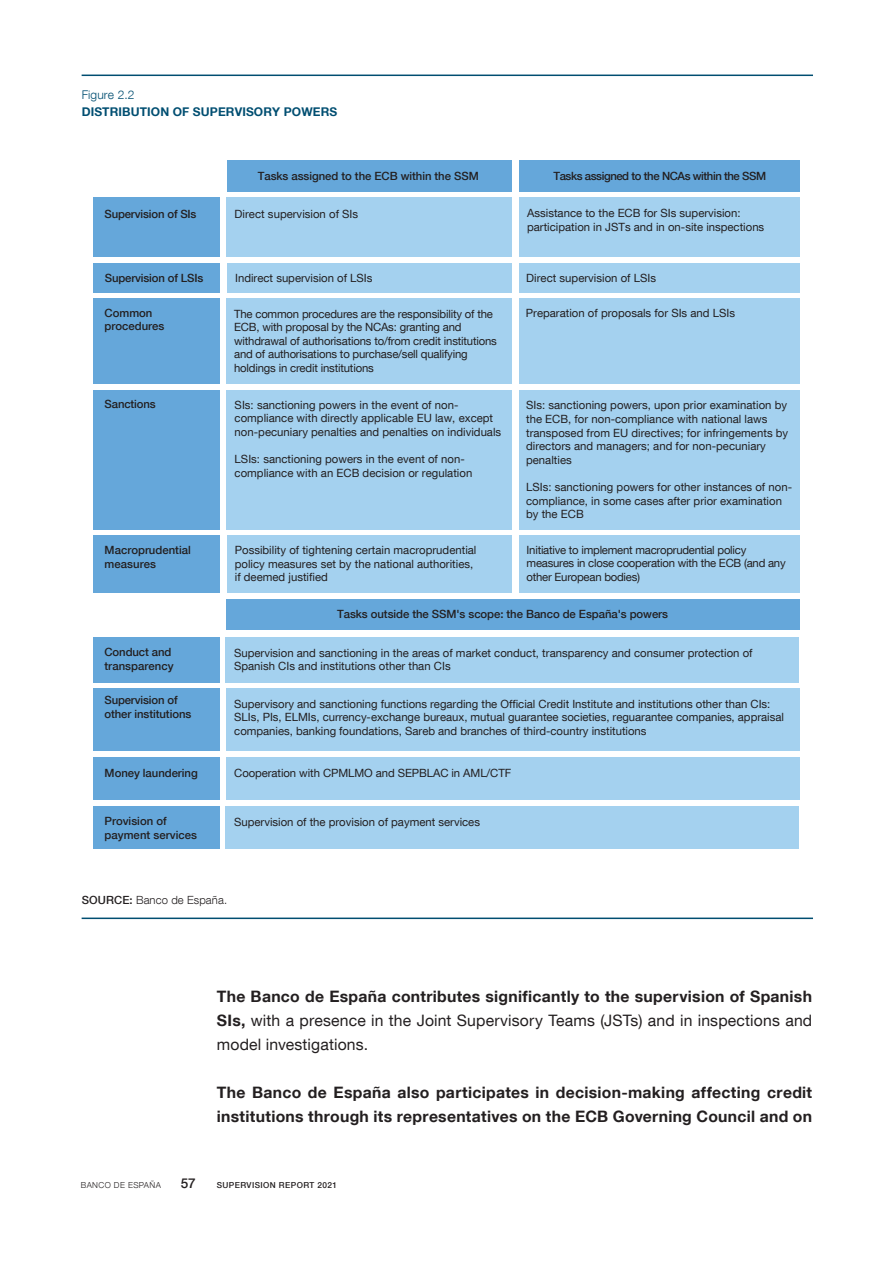
<style>
.page{position:relative;width:893px;height:1263px;background:#fff}
.page>*{position:absolute;margin:0;border:0;box-sizing:border-box;transform-origin:0 0}
.Texto_capítulo{font:15.75px/24px "Bd E Neue Helvetica";letter-spacing:.01em;color:#231f20;text-align:justify}
.Texto_capítulo-2{font:700 15.75px/24px "Bd E Neue Helvetica";letter-spacing:.02em;color:#231f20}
.t1{font:500 13.5px "Bd E Neue Helvetica";color:#231f20}
.t2{font:700 12px "Bd E Neue Helvetica";letter-spacing:.01em;color:#004e71}
.t3{font:300 12px "Bd E Neue Helvetica";letter-spacing:.01em;color:#004e71}
.t4{font:11.4px/13.6px "Bd E Neue Helvetica";color:#231f20}
.t5{font:500 11.4px/13.5px "Bd E Neue Helvetica";letter-spacing:-.005em;color:#231f20}
.t6{font:11.4px/13.6px "Bd E Neue Helvetica";letter-spacing:-.02em;color:#231f20}
.t7{font:500 11.4px "Bd E Neue Helvetica";letter-spacing:-.035em;color:#231f20}
.t8{font:300 11.25px "Bd E Neue Helvetica";letter-spacing:.01em;color:#231f20}
.t9{font:500 8.25px "Bd E Neue Helvetica";letter-spacing:.05em;color:#231f20}
.t10{font:300 8.25px "Bd E Neue Helvetica";letter-spacing:.05em;color:#231f20}
.s1{font-weight:500}
.s2{font-weight:700}
</style>
<div class="page">
<hr style="left:82px;top:75px;width:731px;height:1px;background:#004e71">
<hr style="left:82px;top:917px;width:731px;height:2px;background:#004e71">
<div style="left:227px;top:160px;width:284px;height:31px;background:#65a7da"></div>
<div style="left:226px;top:198px;width:285px;height:59px;background:#a4d1ef"></div>
<div style="left:519px;top:160px;width:280px;height:31px;background:#65a7da"></div>
<div style="left:226px;top:599px;width:573px;height:31px;background:#65a7da"></div>
<div style="left:226px;top:637px;width:573px;height:45px;background:#a4d1ef"></div>
<div style="left:519px;top:198px;width:280px;height:59px;background:#a4d1ef"></div>
<div style="left:94px;top:198px;width:126px;height:59px;background:#65a7da"></div>
<div style="left:227px;top:263px;width:284px;height:30px;background:#a4d1ef"></div>
<div style="left:519px;top:263px;width:280px;height:30px;background:#a4d1ef"></div>
<div style="left:94px;top:263px;width:126px;height:30px;background:#65a7da"></div>
<div style="left:226px;top:298px;width:285px;height:85px;background:#a4d1ef"></div>
<div style="left:519px;top:298px;width:280px;height:85px;background:#a4d1ef"></div>
<div style="left:94px;top:298px;width:126px;height:85px;background:#65a7da"></div>
<div style="left:226px;top:390px;width:285px;height:139px;background:#a4d1ef"></div>
<div style="left:519px;top:390px;width:280px;height:139px;background:#a4d1ef"></div>
<div style="left:94px;top:390px;width:126px;height:139px;background:#65a7da"></div>
<div style="left:227px;top:535px;width:284px;height:57px;background:#a4d1ef"></div>
<div style="left:519px;top:535px;width:280px;height:57px;background:#a4d1ef"></div>
<div style="left:94px;top:535px;width:126px;height:57px;background:#65a7da"></div>
<div style="left:94px;top:637px;width:126px;height:45px;background:#65a7da"></div>
<div style="left:226px;top:688px;width:573px;height:63px;background:#a4d1ef"></div>
<div style="left:94px;top:688px;width:126px;height:63px;background:#65a7da"></div>
<div style="left:226px;top:757px;width:573px;height:43px;background:#a4d1ef"></div>
<div style="left:94px;top:757px;width:126px;height:43px;background:#65a7da"></div>
<div style="left:226px;top:806px;width:573px;height:43px;background:#a4d1ef"></div>
<div style="left:94px;top:806px;width:126px;height:43px;background:#65a7da"></div>
<p class="t3" style="left:82px;top:87px;width:54px">Figure 2.2</p>
<p class="t2" style="left:82px;top:104px;width:257px">DISTRIBUTION OF SUPERVISORY POWERS</p>
<p class="t5" style="left:104px;top:207px;width:94px">Supervision of SIs</p>
<p class="t5" style="left:258px;top:169px;width:222px">Tasks assigned to the ECB within the SSM</p>
<p class="t4" style="left:235px;top:207px;width:125px">Direct supervision of SIs</p>
<p class="t7" style="left:553px;top:169px;width:214px">Tasks assigned to the NCAs within the SSM</p>
<p class="t4" style="left:527px;top:206px;width:239px">Assistance to the ECB for SIs supervision: participation in JSTs and in on-site inspections</p>
<p class="t5" style="left:105px;top:272px;width:100px">Supervision of LSIs</p>
<p class="t4" style="left:235px;top:271px;width:139px">Indirect supervision of LSIs</p>
<p class="t4" style="left:526px;top:271px;width:131px">Direct supervision of LSIs</p>
<p class="t4" style="left:234px;top:306px;width:264px">The common procedures are the responsibility of the ECB, with proposal by the NCAs: granting and withdrawal of authorisations to/from credit institutions and of authorisations to purchase/sell qualifying holdings in credit institutions</p>
<p class="t5" style="left:105px;top:306px;width:49px">Common</p>
<p class="t4" style="left:526px;top:306px;width:211px">Preparation of proposals for SIs and LSIs</p>
<p class="t5" style="left:105px;top:319px;width:61px">procedures</p>
<p class="t5" style="left:105px;top:397px;width:52px">Sanctions</p>
<p class="t4" style="left:235px;top:398px;width:268px">SIs: sanctioning powers in the event of non&shy;compliance with directly applicable EU law, except non-pecuniary penalties and penalties on individuals</p>
<p class="t4" style="left:235px;top:452px;width:239px">LSIs: sanctioning powers in the event of non&shy;compliance with an ECB decision or regulation</p>
<p class="t4" style="left:526px;top:398px;width:264px">SIs: sanctioning powers, upon prior examination by the ECB, for non-compliance with national laws transposed from EU directives; for infringements by directors and managers; and for non-pecuniary penalties</p>
<p class="t4" style="left:526px;top:480px;width:267px">LSIs: sanctioning powers for other instances of non&shy;compliance, in some cases after prior examination by the ECB</p>
<p class="t5" style="left:105px;top:543px;width:88px">Macroprudential measures</p>
<p class="t4" style="left:235px;top:543px;width:243px">Possibility of tightening certain macroprudential policy measures set by the national authorities, if deemed justified</p>
<p class="t6" style="left:527px;top:543px;width:261px">Initiative to implement macroprudential policy measures in close cooperation with the ECB (and any other European bodies)</p>
<p class="t5" style="left:104px;top:645px;width:71px">Conduct and transparency</p>
<p class="t5" style="left:337px;top:607px;width:332px">Tasks outside the SSM's scope: the Banco de España's powers</p>
<p class="t4" style="left:234px;top:645px;width:520px">Supervision and sanctioning in the areas of market conduct, transparency and consumer protection of<br>Spanish CIs and institutions other than CIs</p>
<p class="t5" style="left:104px;top:693px;width:88px">Supervision of other institutions</p>
<p class="t4" style="left:234px;top:696px;width:551px">Supervisory and sanctioning functions regarding the Official Credit Institute and institutions other than CIs:<br>SLIs, PIs, ELMIs, currency-exchange bureaux, mutual guarantee societies, reguarantee companies, appraisal companies, banking foundations, Sareb and branches of third-country institutions</p>
<p class="t5" style="left:105px;top:765px;width:95px">Money laundering</p>
<p class="t4" style="left:234px;top:765px;width:279px">Cooperation with CPMLMO and SEPBLAC in AML/CTF</p>
<p class="t5" style="left:104px;top:814px;width:64px">Provision of</p>
<p class="t4" style="left:234px;top:814px;width:247px">Supervision of the provision of payment services</p>
<p class="t5" style="left:104px;top:828px;width:94px">payment services</p>
<p class="t8" style="left:82px;top:893px;width:147px"><span class="s1">SOURCE:</span> Banco de España.</p>
<p class="Texto_capítulo" style="left:217px;top:984px;width:597px"><span class="s2">The Banco de España contributes significantly to the supervision of Spanish SIs,</span> with a presence in the Joint Supervisory Teams (JSTs) and in inspections and model investigations.</p>
<p class="Texto_capítulo-2" style="left:217px;top:1080px;width:597px">The Banco de España also participates in decision-making affecting credit institutions through its representatives on the ECB Governing Council and on</p>
<p class="t10" style="left:81px;top:1180px;width:82px">BANCO DE ESPAÑA</p>
<p class="t1" style="left:181px;top:1175px;width:16px">57</p>
<p class="t9" style="left:217px;top:1180px;width:122px">SUPERVISION REPORT 2021</p>
</div>
